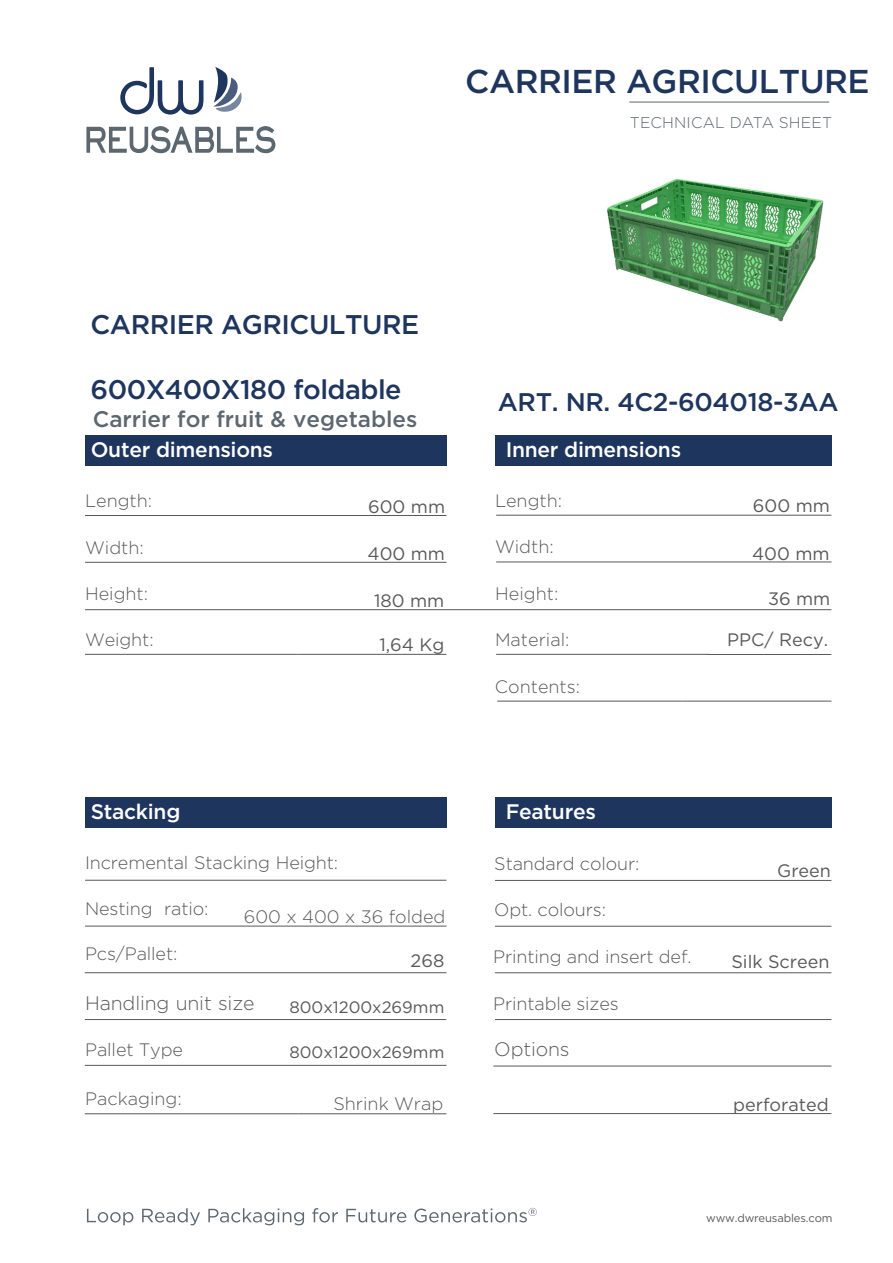
<style>
.page{position:relative;width:893px;height:1263px;background:#fff}
.page>*{position:absolute;margin:0;border:0;box-sizing:border-box;transform-origin:0 0}
.t1{font:500 33px "Gotham";letter-spacing:-.015em;color:#1e355e}
.t2{font:500 27px "Gotham";letter-spacing:-.02em;color:#1e355e}
.t3{font:500 25.5px "Gotham";letter-spacing:-.015em;color:#1e355e}
.t4{font:500 22.5px "Gotham";color:#5d6770}
.t5{font:500 21px "Gotham";letter-spacing:-.015em;color:#fff}
.t6{font:300 19.5px "Gotham";letter-spacing:-.005em;color:#58595b}
.t7{font:300 18px "Gotham";letter-spacing:-.005em;color:#58595b}
.t8{font:18px "Gotham";color:#58595b}
.t9{font:16.5px "Gotham";color:#58595b}
.t10{font:300 15.6px "Gotham";letter-spacing:.015em;color:#5d6770}
.t11{font:11.25px "Gotham";letter-spacing:-.015em;color:#58595b}
</style>
<div class="page">
<hr style="left:629px;top:102px;width:200px;height:1px;background:#5d6770">
<hr style="left:85px;top:515px;width:361px;height:1px;background:#58595b">
<hr style="left:496px;top:515px;width:335px;height:1px;background:#58595b">
<hr style="left:85px;top:562px;width:361px;height:1px;background:#58595b">
<hr style="left:496px;top:562px;width:335px;height:1px;background:#58595b">
<hr style="left:85px;top:880px;width:361px;height:1px;background:#58595b">
<hr style="left:85px;top:654px;width:213px;height:1px;background:#58595b">
<hr style="left:298px;top:654px;width:148px;height:1px;background:#58595b">
<hr style="left:497px;top:701px;width:186px;height:1px;background:#58595b">
<hr style="left:683px;top:701px;width:148px;height:1px;background:#58595b">
<hr style="left:85px;top:1113px;width:214px;height:1px;background:#58595b">
<hr style="left:299px;top:1113px;width:147px;height:1px;background:#58595b">
<hr style="left:496px;top:654px;width:213px;height:1px;background:#58595b">
<hr style="left:708px;top:654px;width:123px;height:1px;background:#58595b">
<hr style="left:85px;top:972px;width:361px;height:1px;background:#58595b">
<hr style="left:85px;top:926px;width:361px;height:1px;background:#58595b">
<hr style="left:495px;top:880px;width:336px;height:1px;background:#58595b">
<svg style="left:86px;top:126px;width:189px;height:27px"></svg>
<svg style="left:213px;top:67px;width:29px;height:45px"></svg>
<svg style="left:120px;top:67px;width:83px;height:48px"></svg>
<svg style="left:87px;top:1209px;width:46px;height:16px"></svg>
<svg style="left:142px;top:1208px;width:58px;height:17px"></svg>
<svg style="left:208px;top:1208px;width:96px;height:17px"></svg>
<svg style="left:312px;top:1208px;width:26px;height:14px"></svg>
<svg style="left:346px;top:1209px;width:60px;height:13px"></svg>
<svg style="left:414px;top:1208px;width:123px;height:14px"></svg>
<hr style="left:495px;top:926px;width:336px;height:1px;background:#58595b">
<hr style="left:495px;top:972px;width:336px;height:1px;background:#58595b">
<hr style="left:495px;top:1019px;width:336px;height:1px;background:#58595b">
<hr style="left:85px;top:1019px;width:361px;height:1px;background:#58595b">
<hr style="left:85px;top:1065px;width:361px;height:1px;background:#58595b">
<hr style="left:85px;top:609px;width:746px;height:1px;background:#58595b">
<div style="left:85px;top:435px;width:361px;height:31px;background:#1e355e"></div>
<div style="left:85px;top:797px;width:361px;height:31px;background:#1e355e"></div>
<div style="left:495px;top:797px;width:336px;height:31px;background:#1e355e"></div>
<div style="left:495px;top:435px;width:336px;height:31px;background:#1e355e"></div>
<hr style="left:493px;top:1066px;width:338px;height:1px;background:#58595b">
<hr style="left:493px;top:1113px;width:338px;height:1px;background:#58595b">
<img style="left:606px;top:179px;width:218px;height:143px">
<h1 class="t1" style="left:465px;top:63px;width:406px">CARRIER AGRICULTURE</h1>
<h2 class="t2" style="left:90px;top:309px;width:330px">CARRIER AGRICULTURE</h2>
<h2 class="t2" style="left:90px;top:373px;width:313px">600X400X180 foldable</h2>
<p class="t4" style="left:93px;top:406px;width:326px">Carrier for fruit &amp; vegetables</p>
<p class="t5" style="left:91px;top:438px;width:184px">Outer dimensions</p>
<p class="t10" style="left:630px;top:114px;width:204px">TECHNICAL DATA SHEET</p>
<h3 class="t3" style="left:498px;top:387px;width:342px">ART. NR. 4C2-604018-3AA</h3>
<p class="t5" style="left:506px;top:438px;width:177px">Inner dimensions</p>
<p class="t7" style="left:85px;top:491px;width:69px">Length:</p>
<p class="t7" style="left:85px;top:538px;width:60px">Width:</p>
<p class="t8" style="left:368px;top:543px;width:79px">400 mm</p>
<p class="t8" style="left:368px;top:496px;width:79px">600 mm</p>
<p class="t7" style="left:495px;top:490px;width:69px">Length:</p>
<p class="t7" style="left:495px;top:537px;width:60px">Width:</p>
<p class="t7" style="left:85px;top:584px;width:65px">Height:</p>
<p class="t7" style="left:495px;top:584px;width:65px">Height:</p>
<p class="t8" style="left:374px;top:590px;width:72px">180 mm</p>
<p class="t8" style="left:753px;top:495px;width:79px">600 mm</p>
<p class="t8" style="left:752px;top:544px;width:79px">400 mm</p>
<p class="t8" style="left:768px;top:588px;width:64px">36 mm</p>
<p class="t7" style="left:85px;top:630px;width:70px">Weight:</p>
<p class="t8" style="left:379px;top:635px;width:66px">1,64 Kg</p>
<p class="t7" style="left:495px;top:630px;width:76px">Material:</p>
<p class="t8" style="left:727px;top:630px;width:102px">PPC/ Recy.</p>
<p class="t7" style="left:495px;top:676px;width:87px">Contents:</p>
<p class="t5" style="left:91px;top:800px;width:91px">Stacking</p>
<p class="t5" style="left:506px;top:800px;width:92px">Features</p>
<p class="t7" style="left:85px;top:853px;width:255px">Incremental Stacking Height:</p>
<p class="t7" style="left:85px;top:899px;width:125px">Nesting ratio:</p>
<p class="t7" style="left:85px;top:944px;width:94px">Pcs/Pallet:</p>
<p class="t6" style="left:85px;top:992px;width:171px">Handling unit size</p>
<p class="t7" style="left:85px;top:1039px;width:99px">Pallet Type</p>
<p class="t6" style="left:494px;top:1039px;width:77px">Options</p>
<p class="t7" style="left:494px;top:854px;width:147px">Standard colour:</p>
<p class="t7" style="left:494px;top:900px;width:113px">Opt. colours:</p>
<p class="t7" style="left:244px;top:906px;width:203px">600 x 400 x 36 folded</p>
<p class="t7" style="left:493px;top:947px;width:200px">Printing and insert def.</p>
<p class="t8" style="left:411px;top:951px;width:35px">268</p>
<p class="t9" style="left:289px;top:998px;width:156px">800x1200x269mm</p>
<p class="t9" style="left:289px;top:1043px;width:156px">800x1200x269mm</p>
<p class="t7" style="left:493px;top:994px;width:127px">Printable sizes</p>
<p class="t7" style="left:85px;top:1089px;width:98px">Packaging:</p>
<p class="t7" style="left:333px;top:1094px;width:111px">Shrink Wrap</p>
<p class="t8" style="left:777px;top:860px;width:55px">Green</p>
<p class="t8" style="left:731px;top:952px;width:100px">Silk Screen</p>
<p class="t8" style="left:733px;top:1094px;width:97px">perforated</p>
<p class="t11" style="left:706px;top:1211px;width:128px">www.dwreusables.com</p>
</div>
